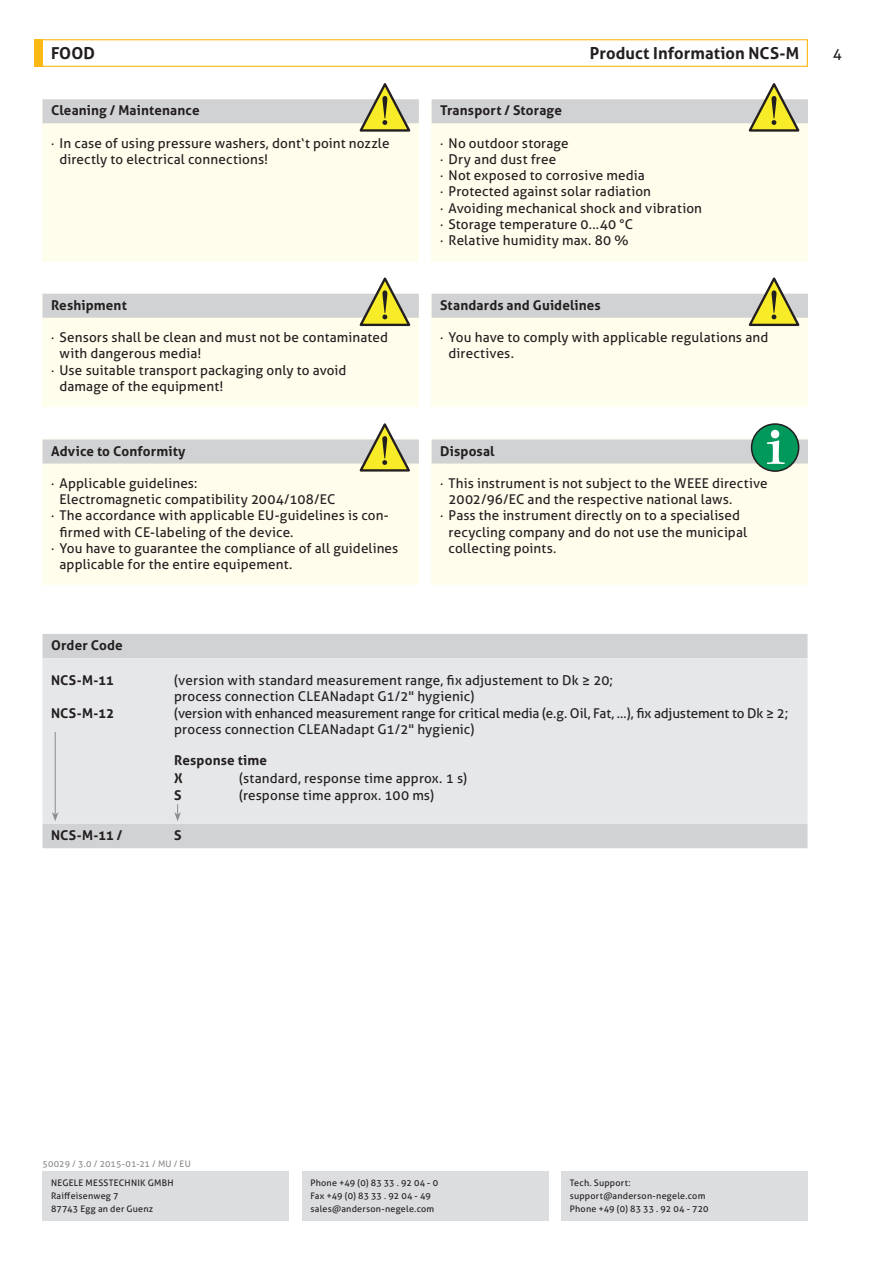
<style>
.page{position:relative;width:893px;height:1263px;background:#fff}
.page>*{position:absolute;margin:0;border:0;box-sizing:border-box;transform-origin:0 0}
.t1{font:700 16.5px "Aller";letter-spacing:.005em;color:#231f20}
.t2{font:15px "Aller";color:#231f20}
.t3{font:13.5px/16.2px "Aller";letter-spacing:.01em;color:#231f20}
.t4{font:700 13.5px/18.5px "Aller";letter-spacing:.01em;color:#231f20}
.t5{font:9px/12.6px "Aller";letter-spacing:.025em;color:#231f20}
.t6{font:9px "Aller";letter-spacing:.005em;color:#8a8c8f}
</style>
<div class="page">
<div style="left:34px;top:39px;width:9px;height:28px;background:#fcb814"></div>
<div style="left:34px;top:39px;width:774px;height:28px;border:1px solid #fcb814"></div>
<div style="left:302px;top:1171px;width:247px;height:49px;background:#dcdddf"></div>
<div style="left:561px;top:1171px;width:247px;height:49px;background:#dcdddf"></div>
<div style="left:43px;top:1171px;width:246px;height:49px;background:#dcdddf"></div>
<div style="left:43px;top:99px;width:376px;height:162px;background:#fffdec"></div>
<div style="left:43px;top:99px;width:376px;height:24px;background:#d1d2d4"></div>
<svg style="left:360px;top:83px;width:50px;height:49px"></svg>
<div style="left:43px;top:294px;width:376px;height:113px;background:#fffdec"></div>
<div style="left:43px;top:294px;width:376px;height:24px;background:#d1d2d4"></div>
<svg style="left:360px;top:277px;width:50px;height:49px"></svg>
<div style="left:432px;top:99px;width:376px;height:162px;background:#fffdec"></div>
<div style="left:432px;top:99px;width:376px;height:24px;background:#d1d2d4"></div>
<svg style="left:749px;top:83px;width:50px;height:49px"></svg>
<div style="left:432px;top:439px;width:376px;height:146px;background:#fffdec"></div>
<div style="left:432px;top:439px;width:376px;height:24px;background:#d1d2d4"></div>
<div style="left:752px;top:424px;width:47px;height:47px;background:#00985b;border-radius:50%"></div>
<div style="left:751px;top:423px;width:48px;height:49px;border:2px solid #231f20;border-radius:50%"></div>
<svg style="left:767px;top:430px;width:18px;height:34px"></svg>
<div style="left:432px;top:294px;width:376px;height:113px;background:#fffdec"></div>
<div style="left:432px;top:294px;width:376px;height:24px;background:#d1d2d4"></div>
<svg style="left:749px;top:277px;width:50px;height:49px"></svg>
<div style="left:43px;top:439px;width:376px;height:146px;background:#fffdec"></div>
<div style="left:43px;top:439px;width:376px;height:24px;background:#d1d2d4"></div>
<svg style="left:360px;top:423px;width:50px;height:49px"></svg>
<div style="left:43px;top:634px;width:764px;height:214px;background:#d1d2d4"></div>
<div style="left:43px;top:658px;width:764px;height:166px;background:#e6e7e9"></div>
<hr style="left:55px;top:732px;width:1px;height:82px;background:#8a8c8f">
<svg style="left:52px;top:812px;width:7px;height:9px"></svg>
<svg style="left:174px;top:804px;width:7px;height:17px"></svg>
<p class="t1" style="left:590px;top:43px;width:211px">Product Information NCS-M</p>
<p class="t1" style="left:51px;top:43px;width:45px">FOOD</p>
<p class="t2" style="left:833px;top:44px;width:10px">4</p>
<p class="t4" style="left:51px;top:101px;width:150px">Cleaning / Maintenance</p>
<p class="t3" style="left:60px;top:135px;width:332px;text-indent:-9px">· In case of using pressure washers, dont‘t point nozzle directly to electrical connections!</p>
<p class="t4" style="left:51px;top:296px;width:77px">Reshipment</p>
<p class="t3" style="left:51px;top:329px;width:338px">· Sensors shall be clean and must not be contaminated</p>
<p class="t3" style="left:60px;top:346px;width:143px">with dangerous media!</p>
<p class="t3" style="left:51px;top:362px;width:297px">· Use suitable transport packaging only to avoid</p>
<p class="t3" style="left:60px;top:378px;width:165px">damage of the equipment!</p>
<p class="t4" style="left:51px;top:442px;width:136px">Advice to Conformity</p>
<p class="t3" style="left:51px;top:475px;width:148px">· Applicable guidelines:</p>
<p class="t3" style="left:60px;top:491px;width:277px">Electromagnetic compatibility 2004/108/EC</p>
<p class="t3" style="left:51px;top:508px;width:339px">· The accordance with applicable EU-guidelines is con-</p>
<p class="t3" style="left:60px;top:524px;width:236px">firmed with CE-labeling of the device.</p>
<p class="t3" style="left:51px;top:540px;width:349px">· You have to guarantee the compliance of all guidelines</p>
<p class="t3" style="left:60px;top:556px;width:234px">applicable for the entire equipement.</p>
<p class="t4" style="left:440px;top:101px;width:123px">Transport / Storage</p>
<p class="t3" style="left:440px;top:135px;width:263px">· No outdoor storage<br>· Dry and dust free<br>· Not exposed to corrosive media<br>· Protected against solar radiation<br>· Avoiding mechanical shock and vibration · Storage temperature 0...40 °C<br>· Relative humidity max. 80 %</p>
<p class="t4" style="left:440px;top:296px;width:162px">Standards and Guidelines</p>
<p class="t3" style="left:449px;top:329px;width:321px;text-indent:-9px">· You have to comply with applicable regulations and directives.</p>
<p class="t4" style="left:440px;top:442px;width:56px">Disposal</p>
<p class="t3" style="left:440px;top:475px;width:329px">· This instrument is not subject to the WEEE directive</p>
<p class="t3" style="left:449px;top:491px;width:285px">2002/96/EC and the respective national laws.</p>
<p class="t3" style="left:440px;top:508px;width:302px">· Pass the instrument directly on to a specialised</p>
<p class="t3" style="left:449px;top:524px;width:300px">recycling company and do not use the municipal</p>
<p class="t3" style="left:449px;top:540px;width:109px">collecting points.</p>
<p class="t4" style="left:51px;top:636px;width:73px">Order Code</p>
<p class="t4" style="left:51px;top:671px;width:64px">NCS-M-11</p>
<p class="t4" style="left:51px;top:703px;width:65px">NCS-M-12</p>
<p class="t3" style="left:174px;top:672px;width:616px">(version with standard measurement range, fix adjustement to Dk ≥ 20;<br>process connection CLEANadapt G1/2" hygienic)<br>(version with enhanced measurement range for critical media (e.g. Oil, Fat, …), fix adjustement to Dk ≥ 2; process connection CLEANadapt G1/2" hygienic)</p>
<p class="t4" style="left:174px;top:751px;width:94px">Response time<br>X</p>
<p class="t4" style="left:174px;top:785px;width:9px">S</p>
<p class="t3" style="left:239px;top:770px;width:230px">(standard, response time approx. 1 s) (response time approx. 100 ms)</p>
<p class="t4" style="left:51px;top:826px;width:73px">NCS-M-11 /</p>
<p class="t4" style="left:174px;top:826px;width:9px">S</p>
<p class="t6" style="left:43px;top:1158px;width:150px">50029 / 3.0 / 2015-01-21 / MU / EU</p>
<p class="t5" style="left:51px;top:1177px;width:124px">NEGELE MESSTECHNIK GMBH<br>Raiffeisenweg 7<br>87743 Egg an der Guenz</p>
<p class="t5" style="left:310px;top:1177px;width:129px">Phone +49 (0) 83 33 . 92 04 - 0<br>Fax +49 (0) 83 33 . 92 04 - 49 sales@anderson-negele.com</p>
<p class="t5" style="left:570px;top:1177px;width:140px">Tech. Support: support@anderson-negele.com<br>Phone +49 (0) 83 33 . 92 04 - 720</p>
</div>
